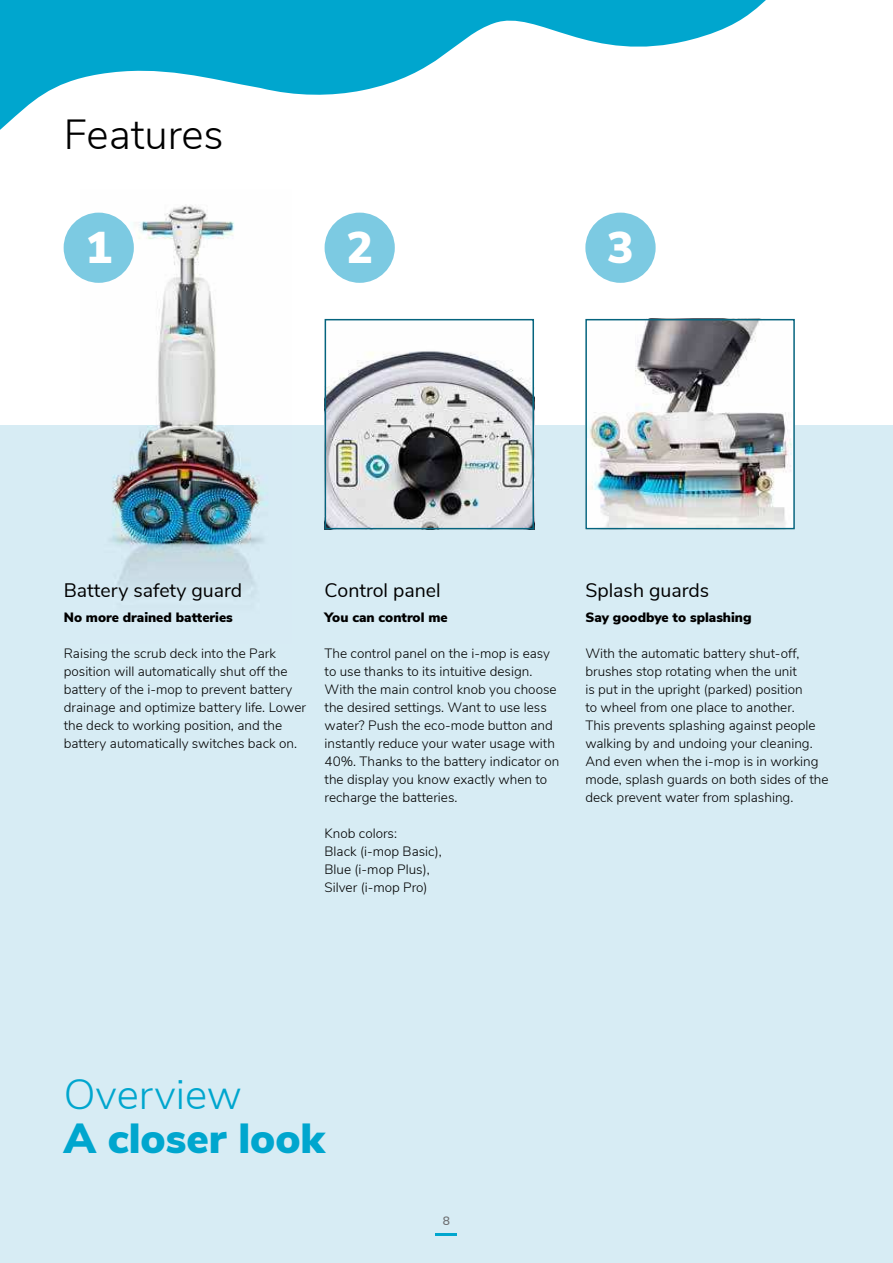
<style>
.page{position:relative;width:893px;height:1263px;background:#fff}
.page>*{position:absolute;margin:0;border:0;box-sizing:border-box;transform-origin:0 0}
.t1{font:900 44.4px "Nunito Sans";color:#fff}
.t2{font:900 42px "Nunito Sans";color:#00a6ce}
.t3{font:300 42px "Nunito Sans";color:#00a6ce}
.t4{font:300 42px "Nunito Sans";color:#000}
.t5{font:19.5px "Nunito Sans";color:#000}
.t6{font:300 13.5px/18px "Nunito Sans";color:#000}
.t7{font:900 13.5px "Nunito Sans";color:#000}
.t8{font:600 12px "Nunito Sans";color:#6d6e71}
</style>
<div class="page">
<div style="left:0;top:425px;width:893px;height:838px;background:#d7ecf4"></div>
<svg style="left:0;top:0;width:766px;height:262px"></svg>
<img style="left:80px;top:189px;width:211px;height:409px">
<img style="left:115px;top:207px;width:74px;height:289px">
<div style="left:325px;top:213px;width:70px;height:70px;background:#7ccae2;border-radius:50%"></div>
<div style="left:585px;top:213px;width:71px;height:70px;background:#7ccae2;border-radius:50%"></div>
<img style="left:328px;top:351px;width:203px;height:175px">
<div style="left:325px;top:319px;width:209px;height:210px;border:2px solid #05647e"></div>
<img style="left:588px;top:322px;width:204px;height:204px">
<div style="left:585px;top:319px;width:210px;height:210px;border:2px solid #05647e"></div>
<div style="left:64px;top:213px;width:70px;height:70px;background:#7ccae2;border-radius:50%"></div>
<hr style="left:436px;top:1233px;width:21px;height:2px;background:#00a6ce">
<h2 class="t4" style="left:64px;top:106px;width:161px">Features</h2>
<h1 class="t1" style="left:85px;top:218px;width:28px">1</h1>
<h1 class="t1" style="left:346px;top:218px;width:28px">2</h1>
<h1 class="t1" style="left:607px;top:218px;width:28px">3</h1>
<h3 class="t5" style="left:64px;top:577px;width:180px">Battery safety guard</h3>
<p class="t7" style="left:64px;top:608px;width:171px">No more drained batteries</p>
<p class="t6" style="left:64px;top:644px;width:244px">Raising the scrub deck into the Park position will automatically shut off the battery of the i-mop to prevent battery drainage and optimize battery life. Lower the deck to working position, and the battery automatically switches back on.</p>
<h3 class="t5" style="left:325px;top:577px;width:118px">Control panel</h3>
<p class="t7" style="left:325px;top:608px;width:125px">You can control me</p>
<p class="t6" style="left:325px;top:644px;width:236px">The control panel on the i-mop is easy to use thanks to its intuitive design.<br>With the main control knob you choose the desired settings. Want to use less water? Push the eco-mode button and instantly reduce your water usage with 40%. Thanks to the battery indicator on the display you know exactly when to recharge the batteries.</p>
<p class="t6" style="left:325px;top:824px;width:119px">Knob colors:<br>Black (i-mop Basic),<br>Blue (i-mop Plus),<br>Silver (i-mop Pro)</p>
<h3 class="t5" style="left:585px;top:577px;width:125px">Splash guards</h3>
<p class="t7" style="left:585px;top:608px;width:168px">Say goodbye to splashing</p>
<p class="t6" style="left:585px;top:644px;width:245px">With the automatic battery shut-off, brushes stop rotating when the unit<br>is put in the upright (parked) position<br>to wheel from one place to another.<br>This prevents splashing against people walking by and undoing your cleaning.<br>And even when the i-mop is in working mode, splash guards on both sides of the deck prevent water from splashing.</p>
<h2 class="t3" style="left:64px;top:1066px;width:180px">Overview</h2>
<h2 class="t2" style="left:64px;top:1111px;width:263px">A closer look</h2>
<p class="t8" style="left:443px;top:1213px;width:9px">8</p>
</div>
